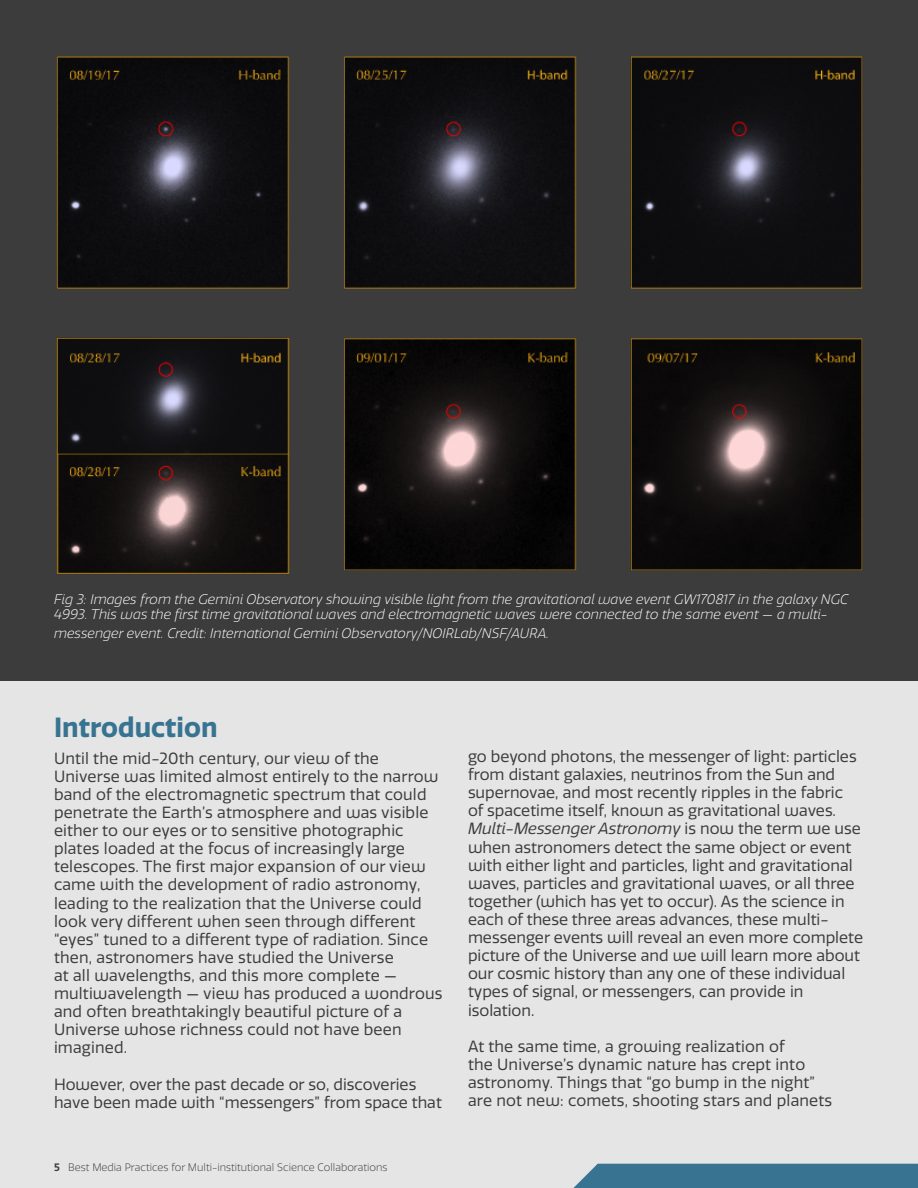
<style>
.page{position:relative;width:918px;height:1188px;background:#e5e5e5}
.page>*{position:absolute;margin:0;border:0;box-sizing:border-box;transform-origin:0 0}
.Section_Title{font:700 27px "Quatro";color:#387491}
.t1{font:15.75px/18.1px "Quatro";letter-spacing:.005em;color:#3d3c3c}
.t2{font:italic 300 13.5px/15.6px "Quatro";color:#fff}
.t3{font:300 10.5px "Quatro";color:#3d3c3c}
.s1{font-weight:600}
.s2{font-style:italic}
</style>
<div class="page">
<div style="left:0;top:0;width:918px;height:680px;background:#3d3c3c"></div>
<img style="left:56px;top:56px;width:807px;height:518px">
<div style="left:573px;top:1164px;width:345px;height:24px;background:#387491"></div>
<p class="t2" style="left:54px;top:592px;width:796px">Fig 3: Images from the Gemini Observatory showing visible light from the gravitational wave event GW170817 in the galaxy NGC<br>4993. This was the first time gravitational waves and electromagnetic waves were connected to the same event — a multi-</p>
<p class="t2" style="left:54px;top:626px;width:497px">messenger event. Credit: International Gemini Observatory/NOIRLab/NSF/AURA.</p>
<p class="Section_Title" style="left:54px;top:711px;width:165px">Introduction</p>
<p class="t1" style="left:54px;top:749px;width:390px">Until the mid-20th century, our view of the Universe was limited almost entirely to the narrow band of the electromagnetic spectrum that could penetrate the Earth’s atmosphere and was visible either to our eyes or to sensitive photographic plates loaded at the focus of increasingly large telescopes. The first major expansion of our view came with the development of radio astronomy, leading to the realization that the Universe could look very different when seen through different “eyes” tuned to a different type of radiation. Since then, astronomers have studied the Universe<br>at all wavelengths, and this more complete — multiwavelength — view has produced a wondrous and often breathtakingly beautiful picture of a Universe whose richness could not have been imagined.</p>
<p class="t1" style="left:54px;top:1075px;width:389px">However, over the past decade or so, discoveries have been made with “messengers” from space that</p>
<p class="t3" style="left:54px;top:1161px;width:335px"><span class="s1">5</span> Best Media Practices for Multi-institutional Science Collaborations</p>
<p class="t1" style="left:468px;top:748px;width:397px">go beyond photons, the messenger of light: particles from distant galaxies, neutrinos from the Sun and supernovae, and most recently ripples in the fabric<br>of spacetime itself, known as gravitational waves.<br><span class="s2">Multi-Messenger Astronomy</span> is now the term we use when astronomers detect the same object or event with either light and particles, light and gravitational waves, particles and gravitational waves, or all three together (which has yet to occur). As the science in each of these three areas advances, these multi&shy;messenger events will reveal an even more complete picture of the Universe and we will learn more about our cosmic history than any one of these individual types of signal, or messengers, can provide in isolation.</p>
<p class="t1" style="left:468px;top:1037px;width:366px">At the same time, a growing realization of<br>the Universe’s dynamic nature has crept into astronomy. Things that “go bump in the night” are not new: comets, shooting stars and planets</p>
</div>
